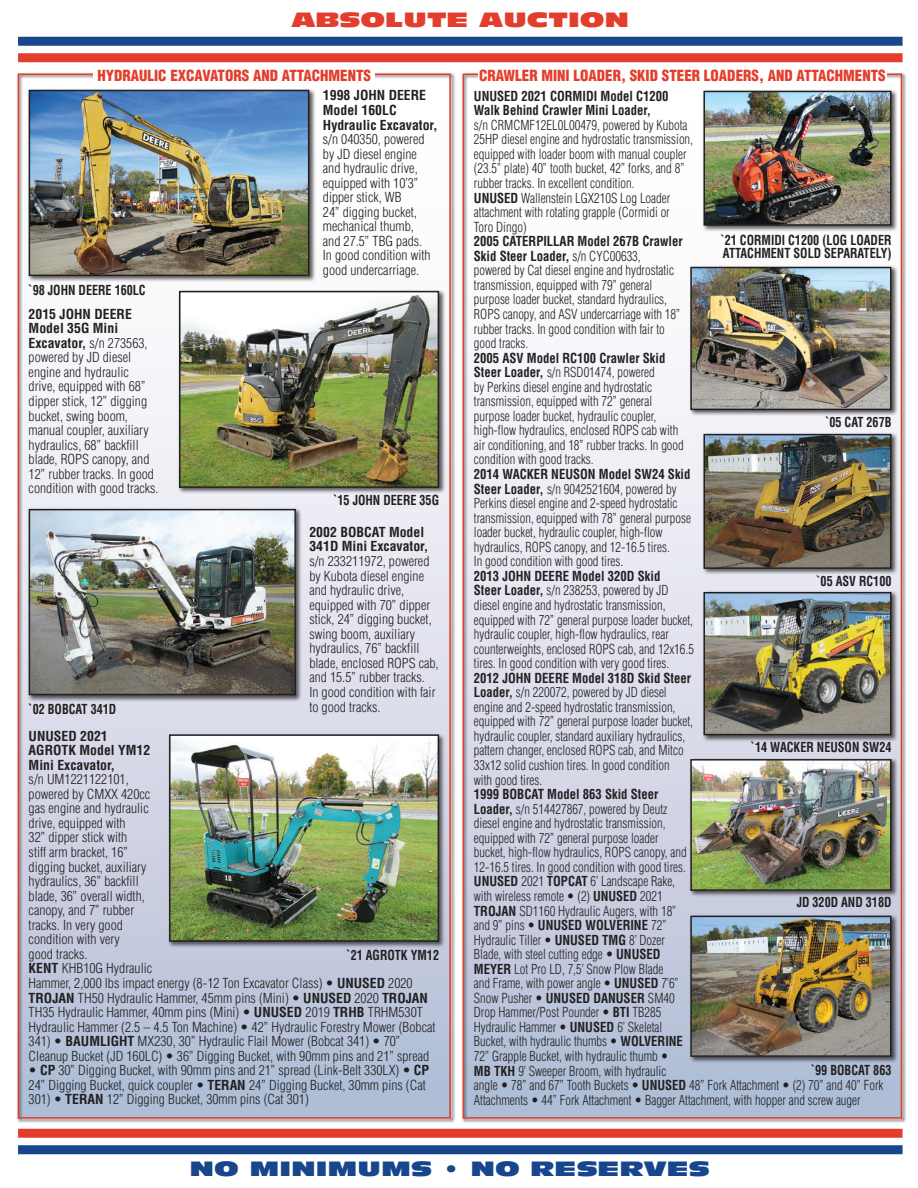
<style>
.page{position:relative;width:918px;height:1188px;background:#fff}
.page>*{position:absolute;margin:0;border:0;box-sizing:border-box;transform-origin:0 0}
.t1{font:20.25px "Antique Olive Std Nord";color:#18468c;scale:1.15 1}
.t2{font:20.25px "Antique Olive Std Nord";color:#e33e2d;scale:1.15 1}
.t3{font:900 condensed 15px "Helvetica LT Std";color:#e33e2d}
.t4{font:300 condensed 13.5px/14.5px "Helvetica LT Std";color:#231f20;scale:.94 1}
.t5{font:300 condensed 13.5px/14.5px "Helvetica LT Std";color:#231f20}
.t6{font:700 condensed 13.5px/13.5px "Helvetica LT Std";color:#231f20;scale:.9 1}
.s1{font-weight:700}
</style>
<div class="page">
<div style="left:18px;top:37px;width:885px;height:9px;background:#18468c"></div>
<div style="left:18px;top:53px;width:885px;height:9px;background:#e33e2d"></div>
<div style="left:18px;top:1145px;width:885px;height:9px;background:#18468c"></div>
<div style="left:18px;top:1129px;width:885px;height:9px;background:#e33e2d"></div>
<div style="left:16px;top:72px;width:439px;height:1051px;background:#231f20;opacity:.84"></div>
<div style="left:93px;top:70px;width:282px;height:15px;background:#fff"></div>
<div style="left:27px;top:88px;width:289px;height:195px;background:#231f20;opacity:.75"></div>
<img style="left:32px;top:93px;width:274px;height:180px">
<div style="left:29px;top:90px;width:280px;height:186px;border:2px solid #231f20"></div>
<div style="left:178px;top:289px;width:268px;height:206px;background:#231f20;opacity:.75"></div>
<img style="left:182px;top:294px;width:254px;height:191px">
<div style="left:179px;top:291px;width:260px;height:197px;border:2px solid #231f20"></div>
<div style="left:168px;top:733px;width:278px;height:215px;background:#231f20;opacity:.75"></div>
<img style="left:172px;top:737px;width:264px;height:202px">
<div style="left:169px;top:734px;width:270px;height:208px;border:2px solid #231f20"></div>
<div style="left:27px;top:507px;width:276px;height:195px;background:#231f20;opacity:.75"></div>
<img style="left:32px;top:512px;width:261px;height:180px">
<div style="left:29px;top:509px;width:267px;height:186px;border:2px solid #231f20"></div>
<div style="left:461px;top:72px;width:446px;height:1051px;background:#231f20;opacity:.84"></div>
<div style="left:478px;top:70px;width:409px;height:15px;background:#fff"></div>
<div style="left:702px;top:89px;width:196px;height:143px;background:#231f20;opacity:.75"></div>
<img style="left:706px;top:94px;width:183px;height:129px">
<div style="left:703px;top:91px;width:189px;height:135px;border:2px solid #231f20"></div>
<div style="left:689px;top:265px;width:209px;height:152px;background:#231f20;opacity:.75"></div>
<img style="left:693px;top:270px;width:196px;height:137px">
<div style="left:690px;top:267px;width:202px;height:143px;border:2px solid #231f20"></div>
<div style="left:702px;top:433px;width:196px;height:143px;background:#231f20;opacity:.75"></div>
<img style="left:706px;top:437px;width:183px;height:129px">
<div style="left:703px;top:434px;width:189px;height:135px;border:2px solid #231f20"></div>
<div style="left:702px;top:591px;width:196px;height:151px;background:#231f20;opacity:.75"></div>
<img style="left:706px;top:595px;width:183px;height:137px">
<div style="left:703px;top:592px;width:189px;height:143px;border:2px solid #231f20"></div>
<div style="left:689px;top:758px;width:209px;height:140px;background:#231f20;opacity:.75"></div>
<img style="left:693px;top:762px;width:196px;height:126px">
<div style="left:690px;top:759px;width:202px;height:132px;border:2px solid #231f20"></div>
<div style="left:689px;top:914px;width:209px;height:149px;background:#231f20;opacity:.75"></div>
<img style="left:693px;top:919px;width:196px;height:135px">
<div style="left:690px;top:916px;width:202px;height:141px;border:2px solid #231f20"></div>
<p class="t2" style="left:291px;top:8px;width:295px">ABSOLUTE AUCTION</p>
<p class="t3" style="left:97px;top:66px;width:275px">HYDRAULIC EXCAVATORS AND ATTACHMENTS</p>
<p class="t6" style="left:29px;top:283px;width:132px">`98 JOHN DEERE 160LC</p>
<p class="t5" style="left:29px;top:306px;width:131px"><span class="s1">2015 JOHN DEERE<br>Model 35G Mini<br>Excavator,</span> s/n 273563, powered by JD diesel engine and hydraulic drive, equipped with 68” dipper stick, 12” digging bucket, swing boom, manual coupler, auxiliary hydraulics, 68” backfill blade, ROPS canopy, and<br>12” rubber tracks. In good condition with good tracks.</p>
<p class="t6" style="left:29px;top:702px;width:99px">`02 BOBCAT 341D</p>
<p class="t5" style="left:323px;top:88px;width:116px"><span class="s1">1998 JOHN DEERE<br>Model 160LC<br>Hydraulic Excavator, </span>s/n 040350, powered by JD diesel engine and hydraulic drive, equipped with 10’3” dipper stick, WB<br>24” digging bucket, mechanical thumb,<br>and 27.5” TBG pads.<br>In good condition with good undercarriage.</p>
<p class="t6" style="left:334px;top:493px;width:119px">`15 JOHN DEERE 35G</p>
<p class="t5" style="left:309px;top:525px;width:131px"><span class="s1">2002 BOBCAT Model<br>341D Mini Excavator, </span>s/n 233211972, powered by Kubota diesel engine and hydraulic drive, equipped with 70” dipper stick, 24” digging bucket, swing boom, auxiliary hydraulics, 76” backfill blade, enclosed ROPS cab, and 15.5” rubber tracks.<br>In good condition with fair to good tracks.</p>
<p class="t5" style="left:29px;top:728px;width:123px"><span class="s1">UNUSED 2021<br>AGROTK Model YM12<br>Mini Excavator,<br></span>s/n UM1221122101, powered by CMXX 420cc gas engine and hydraulic drive, equipped with<br>32” dipper stick with<br>stiff arm bracket, 16” digging bucket, auxiliary hydraulics, 36” backfill blade, 36” overall width, canopy, and 7” rubber tracks. In very good condition with very<br>good tracks.</p>
<p class="t5" style="left:29px;top:961px;width:408px"><span class="s1">KENT</span> KHB10G Hydraulic<br>Hammer, 2,000 lbs impact energy (8-12 Ton Excavator Class) • <span class="s1">UNUSED</span> 2020<br><span class="s1">TROJAN</span> TH50 Hydraulic Hammer, 45mm pins (Mini) • <span class="s1">UNUSED</span> 2020 <span class="s1">TROJAN </span>TH35 Hydraulic Hammer, 40mm pins (Mini) • <span class="s1">UNUSED</span> 2019 <span class="s1">TRHB</span> TRHM530T Hydraulic Hammer (2.5 – 4.5 Ton Machine) • 42” Hydraulic Forestry Mower (Bobcat 341) • <span class="s1">BAUMLIGHT</span> MX230, 30” Hydraulic Flail Mower (Bobcat 341) • 70” Cleanup Bucket (JD 160LC) • 36” Digging Bucket, with 90mm pins and 21” spread</p>
<p class="t5" style="left:29px;top:1063px;width:402px">• <span class="s1">CP</span> 30” Digging Bucket, with 90mm pins and 21” spread (Link-Belt 330LX) • <span class="s1">CP<br></span>24” Digging Bucket, quick coupler • <span class="s1">TERAN</span> 24” Digging Bucket, 30mm pins (Cat<br>301) • <span class="s1">TERAN</span> 12” Digging Bucket, 30mm pins (Cat 301)</p>
<p class="t6" style="left:347px;top:948px;width:104px">`21 AGROTK YM12</p>
<p class="t3" style="left:479px;top:66px;width:408px">CRAWLER MINI LOADER, SKID STEER LOADERS, AND ATTACHMENTS</p>
<p class="t4" style="left:474px;top:88px;width:235px"><span class="s1">UNUSED 2021 CORMIDI Model C1200<br>Walk Behind Crawler Mini Loader,<br></span>s/n CRMCMF12EL0L00479, powered by Kubota 25HP diesel engine and hydrostatic transmission, equipped with loader boom with manual coupler (23.5” plate) 40” tooth bucket, 42” forks, and 8” rubber tracks. In excellent condition.</p>
<p class="t4" style="left:474px;top:190px;width:210px;text-align:justify"><span class="s1">UNUSED</span> Wallenstein LGX210S Log Loader attachment with rotating grapple (Cormidi or Toro Dingo)</p>
<p class="t4" style="left:474px;top:234px;width:224px"><span class="s1">2005 CATERPILLAR Model 267B Crawler Skid Steer Loader,</span> s/n CYC00633,<br>powered by Cat diesel engine and hydrostatic transmission, equipped with 79” general purpose loader bucket, standard hydraulics, ROPS canopy, and ASV undercarriage with 18” rubber tracks. In good condition with fair to good tracks.</p>
<p class="t4" style="left:474px;top:350px;width:225px"><span class="s1">2005 ASV Model RC100 Crawler Skid Steer Loader,</span> s/n RSD01474, powered<br>by Perkins diesel engine and hydrostatic transmission, equipped with 72” general purpose loader bucket, hydraulic coupler, high-flow hydraulics, enclosed ROPS cab with air conditioning, and 18” rubber tracks. In good condition with good tracks.</p>
<p class="t4" style="left:474px;top:467px;width:232px"><span class="s1">2014 WACKER NEUSON Model SW24 Skid Steer Loader,</span> s/n 9042521604, powered by Perkins diesel engine and 2-speed hydrostatic transmission, equipped with 78” general purpose loader bucket, hydraulic coupler, high-flow hydraulics, ROPS canopy, and 12-16.5 tires.<br>In good condition with good tires.</p>
<p class="t4" style="left:474px;top:569px;width:236px"><span class="s1">2013 JOHN DEERE Model 320D Skid<br>Steer Loader,</span> s/n 238253, powered by JD diesel engine and hydrostatic transmission, equipped with 72” general purpose loader bucket, hydraulic coupler, high-flow hydraulics, rear counterweights, enclosed ROPS cab, and 12x16.5 tires. In good condition with very good tires.</p>
<p class="t4" style="left:474px;top:670px;width:235px"><span class="s1">2012 JOHN DEERE Model 318D Skid Steer Loader,</span> s/n 220072, powered by JD diesel engine and 2-speed hydrostatic transmission, equipped with 72” general purpose loader bucket, hydraulic coupler, standard auxiliary hydraulics, pattern changer, enclosed ROPS cab, and Mitco 33x12 solid cushion tires. In good condition<br>with good tires.</p>
<p class="t4" style="left:474px;top:787px;width:228px"><span class="s1">1999 BOBCAT Model 863 Skid Steer Loader,</span> s/n 514427867, powered by Deutz diesel engine and hydrostatic transmission, equipped with 72” general purpose loader bucket, high-flow hydraulics, ROPS canopy, and 12-16.5 tires. In good condition with good tires.</p>
<p class="t4" style="left:474px;top:874px;width:437px"><span class="s1">UNUSED</span> 2021 <span class="s1">TOPCAT</span> 6’ Landscape Rake,<br>with wireless remote • (2) <span class="s1">UNUSED</span> 2021<br><span class="s1">TROJAN</span> SD1160 Hydraulic Augers, with 18”<br>and 9” pins • <span class="s1">UNUSED WOLVERINE</span> 72”<br>Hydraulic Tiller • <span class="s1">UNUSED TMG</span> 8’ Dozer<br>Blade, with steel cutting edge • <span class="s1">UNUSED<br>MEYER</span> Lot Pro LD, 7,5’ Snow Plow Blade<br>and Frame, with power angle • <span class="s1">UNUSED</span> 7’6”<br>Snow Pusher • <span class="s1">UNUSED DANUSER</span> SM40<br>Drop Hammer/Post Pounder • <span class="s1">BTI</span> TB285<br>Hydraulic Hammer • <span class="s1">UNUSED</span> 6’ Skeletal<br>Bucket, with hydraulic thumbs • <span class="s1">WOLVERINE<br></span>72” Grapple Bucket, with hydraulic thumb •<br><span class="s1">MB TKH</span> 9’ Sweeper Broom, with hydraulic<br>angle • 78” and 67” Tooth Buckets • <span class="s1">UNUSED</span> 48” Fork Attachment • (2) 70” and 40” Fork Attachments • 44” Fork Attachment • Bagger Attachment, with hopper and screw auger</p>
<p class="t6" style="left:721px;top:233px;width:191px">`21 CORMIDI C1200 (LOG LOADER<br>ATTACHMENT SOLD SEPARATELY)</p>
<p class="t6" style="left:825px;top:415px;width:75px">`05 CAT 267B</p>
<p class="t6" style="left:817px;top:574px;width:85px">`05 ASV RC100</p>
<p class="t6" style="left:751px;top:741px;width:158px">`14 WACKER NEUSON SW24</p>
<p class="t6" style="left:797px;top:895px;width:107px">JD 320D AND 318D</p>
<p class="t6" style="left:811px;top:1063px;width:91px">`99 BOBCAT 863</p>
<p class="t1" style="left:189px;top:1156px;width:454px">NO MINIMUMS • NO RESERVES</p>
</div>
